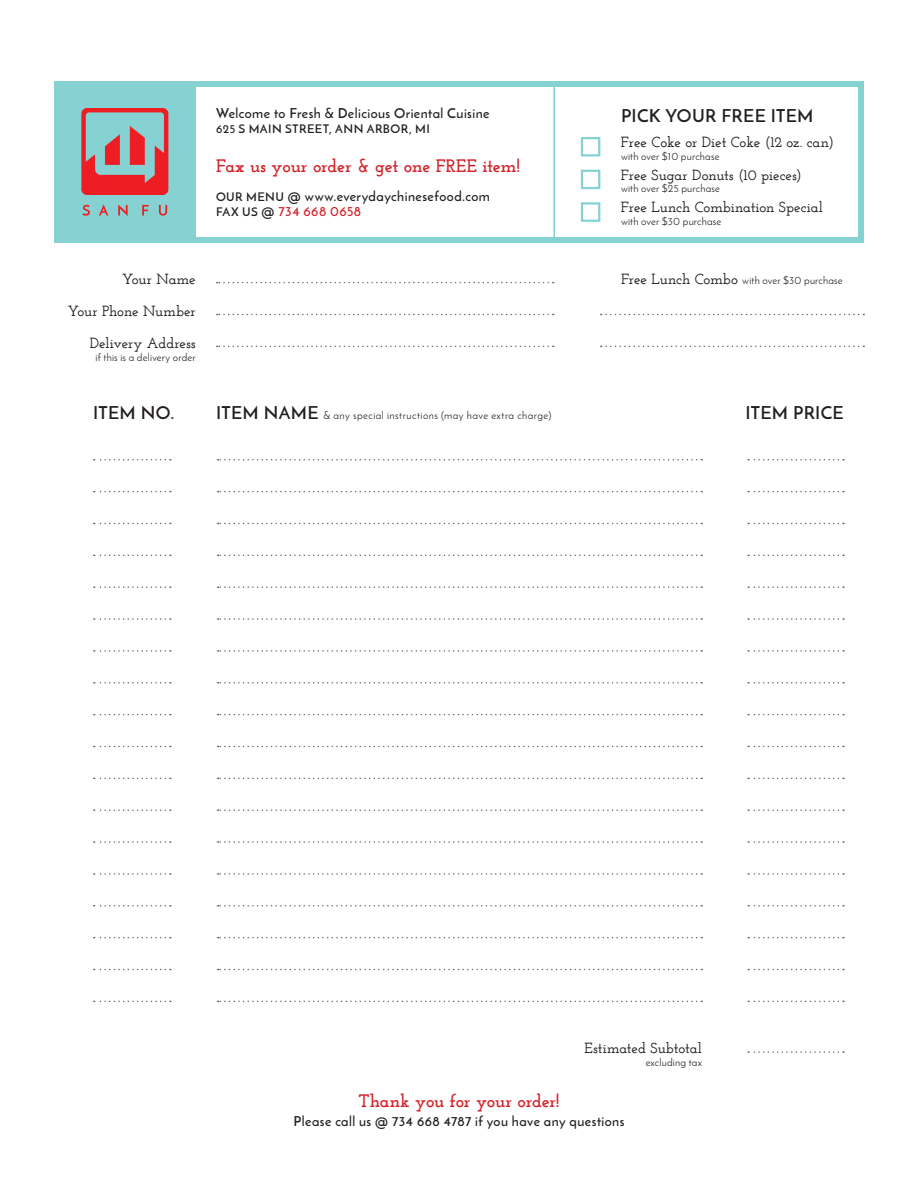
<style>
.page{position:relative;width:918px;height:1188px;background:#fff}
.page>*{position:absolute;margin:0;border:0;box-sizing:border-box;transform-origin:0 0}
.Menu_Items{font:700 18px "Josefin Slab";letter-spacing:-.01em;color:#d1232a}
.Menu_CATEGORIES{font:600 18px "Josefin Sans";letter-spacing:.015em;color:#231f20}
.Menu_Items-2{font:600 14.7px "Josefin Slab";letter-spacing:-.01em;color:#231f20}
.Menu_CATEGORIES-2{font:600 13.8px/15px "Josefin Sans";letter-spacing:.03em;color:#231f20}
.Menu_CATEGORIES-3{font:600 12px "Josefin Sans";letter-spacing:.035em;color:#231f20}
.Menu_Items-3{font:10.65px "Josefin Sans";letter-spacing:.015em;color:#231f20}
.Menu_CATEGORIES-4{font:10.65px "Josefin Sans";letter-spacing:.045em;color:#231f20}
.s1{font-size:12px}
.s2{color:#d1232a}
.s3{font-family:"Josefin Slab";font-weight:600;font-size:14.7px}
.s4{font-weight:600;font-size:18px}
</style>
<div class="page">
<div style="left:190px;top:81px;width:674px;height:162px;border:6px solid #86d1d1"></div>
<div style="left:54px;top:81px;width:142px;height:162px;background:#86d1d1"></div>
<div style="left:581px;top:137px;width:19px;height:19px;border:2px solid #86d1d1"></div>
<div style="left:581px;top:170px;width:19px;height:19px;border:2px solid #86d1d1"></div>
<div style="left:581px;top:202px;width:19px;height:20px;border:2px solid #86d1d1"></div>
<hr style="left:554px;top:81px;width:1px;height:162px;background:#86d1d1">
<svg style="left:217px;top:282px;width:337px;height:1px"></svg>
<svg style="left:217px;top:314px;width:337px;height:1px"></svg>
<svg style="left:218px;top:459px;width:484px;height:1px"></svg>
<svg style="left:218px;top:650px;width:484px;height:2px"></svg>
<svg style="left:218px;top:523px;width:484px;height:1px"></svg>
<svg style="left:218px;top:714px;width:484px;height:1px"></svg>
<svg style="left:218px;top:586px;width:484px;height:2px"></svg>
<svg style="left:218px;top:778px;width:484px;height:1px"></svg>
<svg style="left:218px;top:873px;width:484px;height:2px"></svg>
<svg style="left:218px;top:969px;width:484px;height:1px"></svg>
<svg style="left:94px;top:459px;width:77px;height:1px"></svg>
<svg style="left:94px;top:650px;width:77px;height:2px"></svg>
<svg style="left:94px;top:523px;width:77px;height:1px"></svg>
<svg style="left:94px;top:714px;width:77px;height:1px"></svg>
<svg style="left:94px;top:586px;width:77px;height:2px"></svg>
<svg style="left:94px;top:778px;width:77px;height:1px"></svg>
<svg style="left:94px;top:873px;width:77px;height:2px"></svg>
<svg style="left:94px;top:969px;width:77px;height:1px"></svg>
<svg style="left:748px;top:459px;width:96px;height:1px"></svg>
<svg style="left:748px;top:650px;width:96px;height:2px"></svg>
<svg style="left:748px;top:523px;width:96px;height:1px"></svg>
<svg style="left:748px;top:714px;width:96px;height:1px"></svg>
<svg style="left:748px;top:586px;width:96px;height:2px"></svg>
<svg style="left:748px;top:778px;width:96px;height:1px"></svg>
<svg style="left:748px;top:873px;width:96px;height:2px"></svg>
<svg style="left:748px;top:969px;width:96px;height:1px"></svg>
<svg style="left:601px;top:314px;width:263px;height:1px"></svg>
<svg style="left:217px;top:346px;width:337px;height:1px"></svg>
<svg style="left:218px;top:491px;width:484px;height:1px"></svg>
<svg style="left:218px;top:682px;width:484px;height:2px"></svg>
<svg style="left:218px;top:555px;width:484px;height:1px"></svg>
<svg style="left:218px;top:746px;width:484px;height:1px"></svg>
<svg style="left:218px;top:841px;width:484px;height:2px"></svg>
<svg style="left:218px;top:937px;width:484px;height:1px"></svg>
<svg style="left:218px;top:618px;width:484px;height:2px"></svg>
<svg style="left:218px;top:809px;width:484px;height:2px"></svg>
<svg style="left:218px;top:905px;width:484px;height:2px"></svg>
<svg style="left:218px;top:1001px;width:484px;height:1px"></svg>
<svg style="left:94px;top:491px;width:77px;height:1px"></svg>
<svg style="left:94px;top:682px;width:77px;height:2px"></svg>
<svg style="left:94px;top:555px;width:77px;height:1px"></svg>
<svg style="left:94px;top:746px;width:77px;height:1px"></svg>
<svg style="left:94px;top:841px;width:77px;height:2px"></svg>
<svg style="left:94px;top:937px;width:77px;height:1px"></svg>
<svg style="left:94px;top:618px;width:77px;height:2px"></svg>
<svg style="left:94px;top:809px;width:77px;height:2px"></svg>
<svg style="left:94px;top:905px;width:77px;height:2px"></svg>
<svg style="left:94px;top:1001px;width:77px;height:1px"></svg>
<svg style="left:748px;top:491px;width:96px;height:1px"></svg>
<svg style="left:748px;top:682px;width:96px;height:2px"></svg>
<svg style="left:748px;top:555px;width:96px;height:1px"></svg>
<svg style="left:748px;top:746px;width:96px;height:1px"></svg>
<svg style="left:748px;top:841px;width:96px;height:2px"></svg>
<svg style="left:748px;top:937px;width:96px;height:1px"></svg>
<svg style="left:748px;top:618px;width:96px;height:2px"></svg>
<svg style="left:748px;top:809px;width:96px;height:2px"></svg>
<svg style="left:748px;top:905px;width:96px;height:2px"></svg>
<svg style="left:748px;top:1001px;width:96px;height:1px"></svg>
<svg style="left:748px;top:1051px;width:96px;height:2px"></svg>
<svg style="left:601px;top:346px;width:263px;height:1px"></svg>
<svg style="left:82px;top:205px;width:8px;height:11px"></svg>
<svg style="left:99px;top:204px;width:9px;height:12px"></svg>
<svg style="left:118px;top:204px;width:10px;height:12px"></svg>
<svg style="left:142px;top:205px;width:7px;height:11px"></svg>
<svg style="left:159px;top:205px;width:8px;height:11px"></svg>
<svg style="left:81px;top:108px;width:87px;height:87px"></svg>
<p class="Menu_CATEGORIES-2" style="left:216px;top:106px;width:275px">Welcome to Fresh &amp; Delicious Oriental Cuisine</p>
<p class="Menu_CATEGORIES-3" style="left:216px;top:122px;width:216px">625 S MAIN STREET, ANN ARBOR, MI</p>
<p class="Menu_Items" style="left:216px;top:155px;width:305px">Fax us your order &amp; get one FREE item!</p>
<p class="Menu_CATEGORIES-2" style="left:216px;top:189px;width:275px"><span class="s1">OUR MENU</span> @ www.everydaychinesefood.com<br><span class="s1">FAX US</span> @ <span class="s2">734 668 0658</span></p>
<p class="Menu_Items-2" style="left:122px;top:270px;width:75px">Your Name</p>
<p class="Menu_Items-2" style="left:68px;top:302px;width:130px">Your Phone Number</p>
<p class="Menu_Items-2" style="left:90px;top:334px;width:107px">Delivery Address</p>
<p class="Menu_Items-3" style="left:96px;top:351px;width:102px">if this is a delivery order</p>
<p class="Menu_CATEGORIES" style="left:621px;top:104px;width:194px">PICK YOUR FREE ITEM</p>
<p class="Menu_Items-2" style="left:621px;top:134px;width:215px">Free Coke or Diet Coke (12 oz. can)</p>
<p class="Menu_Items-3" style="left:621px;top:150px;width:100px">with over $10 purchase</p>
<p class="Menu_Items-2" style="left:621px;top:166px;width:182px">Free Sugar Donuts (10 pieces)</p>
<p class="Menu_Items-3" style="left:621px;top:182px;width:101px">with over $25 purchase</p>
<p class="Menu_Items-2" style="left:621px;top:198px;width:203px">Free Lunch Combination Special</p>
<p class="Menu_Items-3" style="left:621px;top:215px;width:102px">with over $30 purchase</p>
<p class="Menu_Items-3" style="left:621px;top:274px;width:223px"><span class="s3">Free Lunch Combo</span> with over $30 purchase</p>
<p class="Menu_CATEGORIES" style="left:93px;top:401px;width:83px">ITEM NO.</p>
<p class="Menu_CATEGORIES-4" style="left:216px;top:408px;width:337px"><span class="s4">ITEM NAME</span> &amp; any special instructions (may have extra charge)</p>
<p class="Menu_CATEGORIES" style="left:745px;top:401px;width:100px">ITEM PRICE</p>
<p class="Menu_Items-2" style="left:584px;top:1039px;width:119px">Estimated Subtotal</p>
<p class="Menu_Items-3" style="left:646px;top:1056px;width:58px">excluding tax</p>
<p class="Menu_Items" style="left:359px;top:1090px;width:202px">Thank you for your order!</p>
<p class="Menu_CATEGORIES-2" style="left:294px;top:1114px;width:332px">Please call us @ 734 668 4787 if you have any questions</p>
</div>
